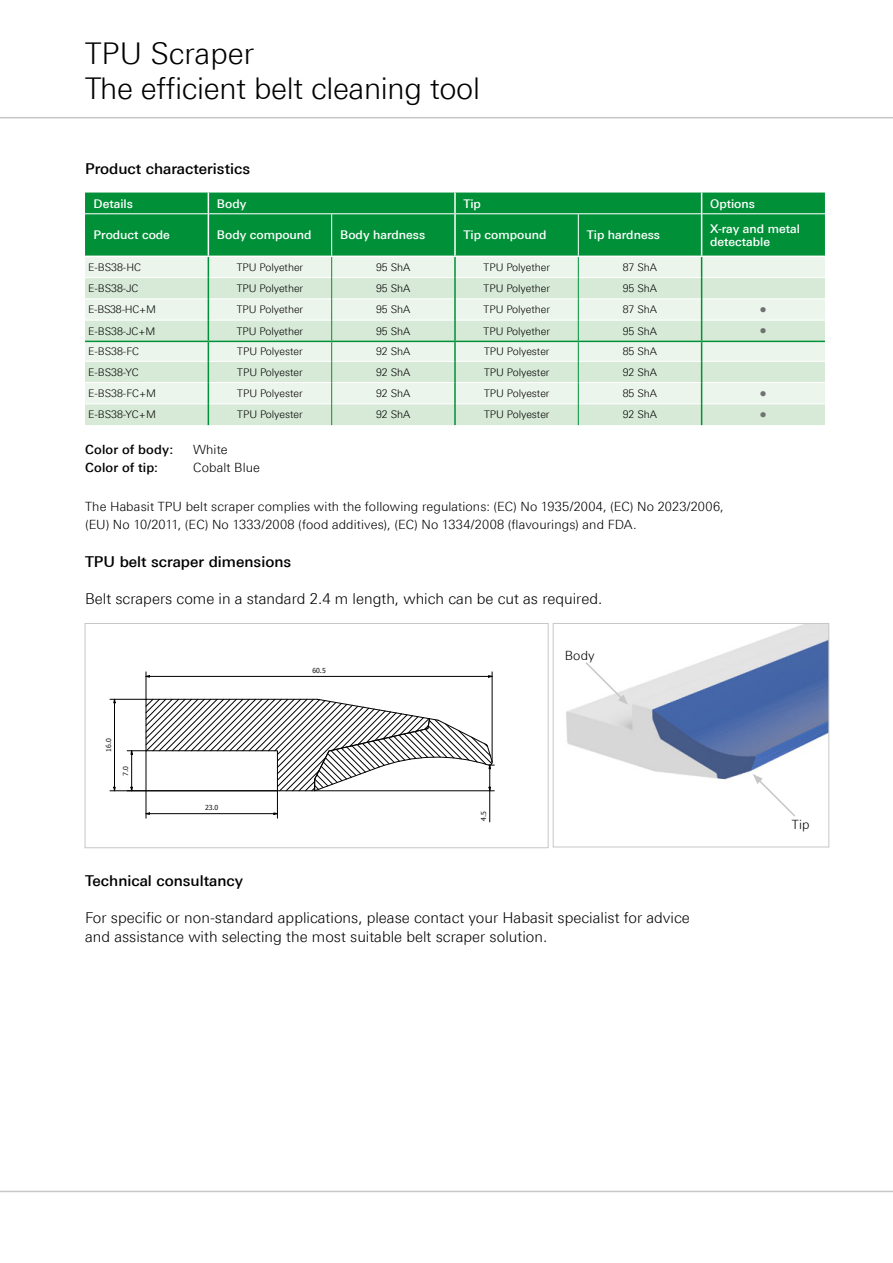
<style>
.page{position:relative;width:893px;height:1263px;background:#fff}
.page>*{position:absolute;margin:0;border:0;box-sizing:border-box;transform-origin:0 0}
.t1{font:300 30px/34.5px "Linotype Univers 330";letter-spacing:-.01em;color:#000}
.t2{font:300 15px/18.8px "Linotype Univers 330";color:#000}
.t3{font:500 15px "Linotype Univers 530";color:#000}
.t4{font:300 12.75px/18px "Linotype Univers 330";letter-spacing:.01em;color:#000}
.t5{font:500 12.75px "Linotype Univers 530";letter-spacing:.01em;color:#000}
.t6{font:500 12px/13.5px "Linotype Univers 530";color:#fff}
.t7{font:300 10.5px "Linotype Univers 330";color:#000}
.t8{font:9px "Wingdings";color:#707172}
.t9{font:6.9px "Tahoma";letter-spacing:-.01em;color:#111211}
.t10{font:4.95px "Tahoma";letter-spacing:-.005em;color:#111211}
</style>
<div class="page">
<hr style="left:0;top:117px;width:893px;height:1px;background:#c6c7c8">
<hr style="left:0;top:1191px;width:893px;height:1px;background:#c6c7c8">
<svg style="left:85px;top:193px;width:740px;height:232px;background:#a4d5b3"></svg>
<hr style="left:85px;top:341px;width:123px;height:1px;background:#009037">
<hr style="left:208px;top:341px;width:124px;height:1px;background:#009037">
<hr style="left:332px;top:341px;width:123px;height:1px;background:#009037">
<hr style="left:455px;top:341px;width:123px;height:1px;background:#009037">
<hr style="left:578px;top:341px;width:124px;height:1px;background:#009037">
<hr style="left:702px;top:341px;width:123px;height:1px;background:#009037">
<img style="left:566px;top:625px;width:261px;height:155px">
<div style="left:553px;top:623px;width:276px;height:224px;border:1px solid #c6c7c8"></div>
<div style="left:85px;top:623px;width:464px;height:225px;background:#fff;border:1px solid #c6c7c8"></div>
<svg style="left:584px;top:660px;width:44px;height:45px"></svg>
<svg style="left:753px;top:774px;width:44px;height:43px"></svg>
<svg style="left:113px;top:698px;width:3px;height:5px"></svg>
<svg style="left:113px;top:787px;width:3px;height:5px"></svg>
<hr style="left:114px;top:703px;width:1px;height:84px;background:#000">
<hr style="left:110px;top:699px;width:36px;height:1px;background:#000">
<hr style="left:110px;top:790px;width:167px;height:1px;background:#000">
<svg style="left:127px;top:672px;width:367px;height:146px"></svg>
<hr style="left:315px;top:790px;width:179px;height:1px;background:#000">
<hr style="left:489px;top:791px;width:1px;height:31px;background:#000">
<h1 class="t1" style="left:85px;top:36px;width:396px">TPU Scraper<br>The efficient belt cleaning tool</h1>
<h2 class="t3" style="left:85px;top:160px;width:166px">Product characteristics</h2>
<p class="t6" style="left:94px;top:196px;width:41px">Details</p>
<p class="t6" style="left:217px;top:196px;width:31px">Body</p>
<p class="t6" style="left:463px;top:196px;width:19px">Tip</p>
<p class="t6" style="left:710px;top:196px;width:46px">Options</p>
<p class="t6" style="left:94px;top:228px;width:78px">Product code</p>
<p class="t6" style="left:217px;top:228px;width:96px">Body compound</p>
<p class="t6" style="left:340px;top:228px;width:87px">Body hardness</p>
<p class="t6" style="left:463px;top:228px;width:84px">Tip compound</p>
<p class="t6" style="left:587px;top:228px;width:75px">Tip hardness</p>
<p class="t6" style="left:710px;top:222px;width:91px">X-ray and metal detectable</p>
<p class="t7" style="left:88px;top:261px;width:55px">E-BS38-HC</p>
<p class="t7" style="left:237px;top:261px;width:68px">TPU Polyether</p>
<p class="t7" style="left:376px;top:261px;width:36px">95 ShA</p>
<p class="t7" style="left:484px;top:261px;width:68px">TPU Polyether</p>
<p class="t7" style="left:623px;top:261px;width:36px">87 ShA</p>
<p class="t7" style="left:88px;top:282px;width:52px">E-BS38-JC</p>
<p class="t7" style="left:237px;top:282px;width:68px">TPU Polyether</p>
<p class="t7" style="left:376px;top:282px;width:36px">95 ShA</p>
<p class="t7" style="left:484px;top:282px;width:68px">TPU Polyether</p>
<p class="t7" style="left:623px;top:282px;width:36px">95 ShA</p>
<p class="t7" style="left:88px;top:303px;width:70px">E-BS38-HC+M</p>
<p class="t7" style="left:237px;top:303px;width:68px">TPU Polyether</p>
<p class="t7" style="left:376px;top:303px;width:36px">95 ShA</p>
<p class="t7" style="left:484px;top:303px;width:68px">TPU Polyether</p>
<p class="t7" style="left:623px;top:303px;width:36px">87 ShA</p>
<p class="t8" style="left:760px;top:305px;width:8px">●</p>
<p class="t7" style="left:88px;top:325px;width:69px">E-BS38-JC+M</p>
<p class="t7" style="left:237px;top:325px;width:68px">TPU Polyether</p>
<p class="t7" style="left:376px;top:325px;width:36px">95 ShA</p>
<p class="t7" style="left:484px;top:325px;width:68px">TPU Polyether</p>
<p class="t7" style="left:623px;top:325px;width:36px">95 ShA</p>
<p class="t8" style="left:760px;top:326px;width:8px">●</p>
<p class="t7" style="left:88px;top:345px;width:53px">E-BS38-FC</p>
<p class="t7" style="left:237px;top:345px;width:67px">TPU Polyester</p>
<p class="t7" style="left:376px;top:345px;width:36px">92 ShA</p>
<p class="t7" style="left:484px;top:345px;width:67px">TPU Polyester</p>
<p class="t7" style="left:623px;top:345px;width:36px">85 ShA</p>
<p class="t7" style="left:88px;top:366px;width:52px">E-BS38-YC</p>
<p class="t7" style="left:237px;top:366px;width:67px">TPU Polyester</p>
<p class="t7" style="left:376px;top:366px;width:36px">92 ShA</p>
<p class="t7" style="left:484px;top:366px;width:67px">TPU Polyester</p>
<p class="t7" style="left:623px;top:366px;width:36px">92 ShA</p>
<p class="t7" style="left:88px;top:387px;width:70px">E-BS38-FC+M</p>
<p class="t7" style="left:237px;top:387px;width:67px">TPU Polyester</p>
<p class="t7" style="left:376px;top:387px;width:36px">92 ShA</p>
<p class="t7" style="left:484px;top:387px;width:67px">TPU Polyester</p>
<p class="t7" style="left:623px;top:387px;width:36px">85 ShA</p>
<p class="t8" style="left:760px;top:389px;width:8px">●</p>
<p class="t7" style="left:88px;top:408px;width:69px">E-BS38-YC+M</p>
<p class="t7" style="left:237px;top:408px;width:67px">TPU Polyester</p>
<p class="t7" style="left:376px;top:408px;width:36px">92 ShA</p>
<p class="t7" style="left:484px;top:408px;width:67px">TPU Polyester</p>
<p class="t7" style="left:623px;top:408px;width:36px">92 ShA</p>
<p class="t8" style="left:760px;top:410px;width:8px">●</p>
<p class="t5" style="left:85px;top:442px;width:90px">Color of body:</p>
<p class="t4" style="left:193px;top:441px;width:36px">White</p>
<p class="t5" style="left:85px;top:460px;width:74px">Color of tip:</p>
<p class="t4" style="left:193px;top:459px;width:68px">Cobalt Blue</p>
<p class="t4" style="left:85px;top:498px;width:640px">The Habasit TPU belt scraper complies with the following regulations: (EC) No 1935/2004, (EC) No 2023/2006, (EU) No 10/2011, (EC) No 1333/2008 (food additives), (EC) No 1334/2008 (flavourings) and FDA.</p>
<h2 class="t3" style="left:85px;top:553px;width:208px">TPU belt scraper dimensions</h2>
<h2 class="t2" style="left:85px;top:589px;width:519px">Belt scrapers come in a standard 2.4 m length, which can be cut as required.</h2>
<p class="t9" style="left:104px;top:752px;width:15px;rotate:-90deg">16.0</p>
<p class="t9" style="left:121px;top:775px;width:11px;rotate:-90deg">7.0</p>
<p class="t9" style="left:205px;top:803px;width:15px">23.0</p>
<p class="t9" style="left:312px;top:666px;width:15px">60.5</p>
<p class="t9" style="left:479px;top:821px;width:11px;rotate:-90deg">4.5</p>
<p class="t4" style="left:565px;top:646px;width:32px">Body</p>
<h2 class="t3" style="left:85px;top:871px;width:160px">Technical consultancy</h2>
<h2 class="t2" style="left:85px;top:908px;width:606px">For specific or non-standard applications, please contact your Habasit specialist for advice and assistance with selecting the most suitable belt scraper solution.</h2>
<p class="t10" style="left:361px;top:912px;width:18px">zaratan</p>
<p class="t10" style="left:533px;top:911px;width:27px">23/10/2019</p>
<p class="t9" style="left:469px;top:935px;width:30px">E-BS38-1</p>
<p class="t4" style="left:792px;top:816px;width:19px">Tip</p>
</div>
